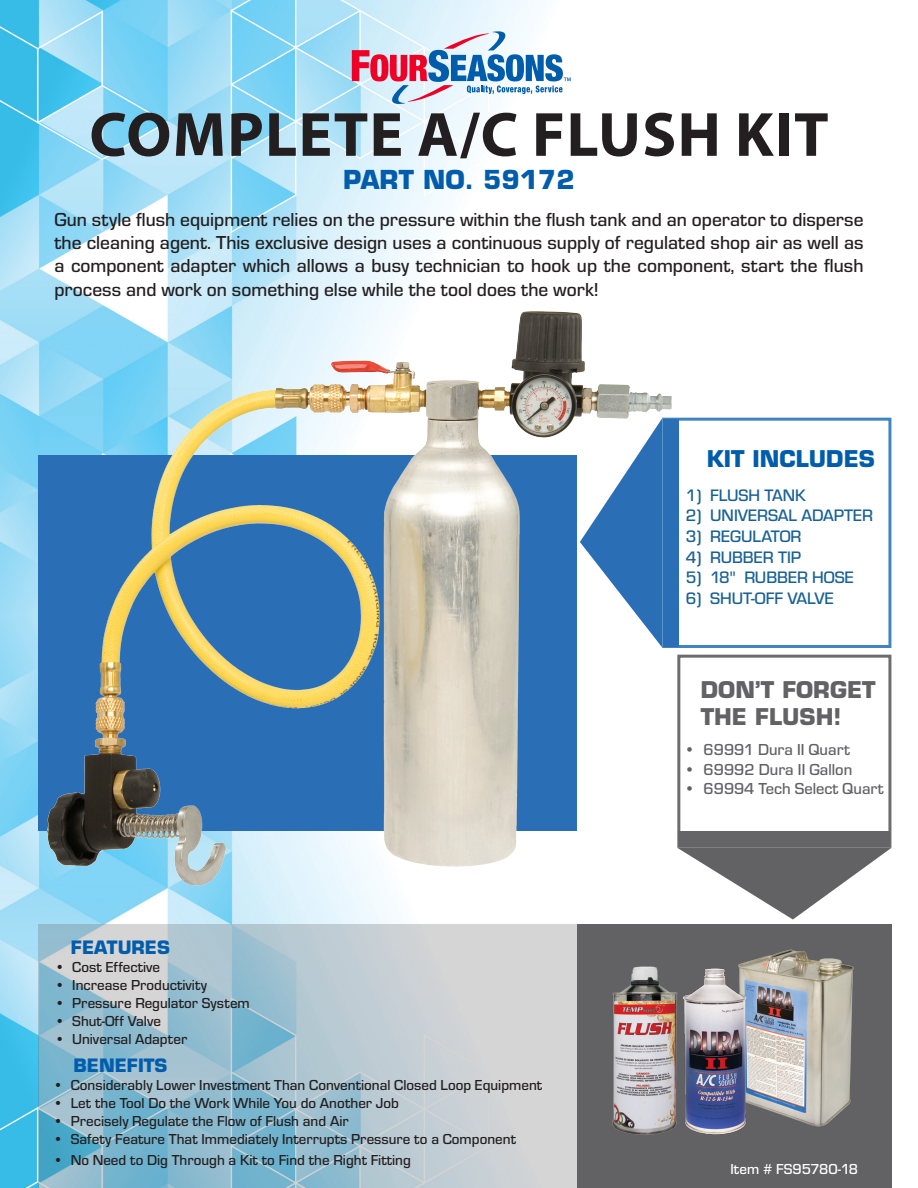
<style>
.page{position:relative;width:918px;height:1188px;background:#fff}
.page>*{position:absolute;margin:0;border:0;box-sizing:border-box;transform-origin:0 0}
.t1{font:700 63px "Myriad Pro";letter-spacing:.02em;color:#231f20}
.t2{font:700 25.5px "Eurostile LT Std";color:#015dab}
.t3{font:700 22.5px "Eurostile LT Std";color:#626265}
.t4{font:700 22.5px "Eurostile LT Std";color:#015dab}
.t5{font:500 19.5px/23.4px "Eurostile TOT";color:#231f20;text-align:justify}
.t6{font:700 18px "Eurostile LT Std";color:#015dab}
.t7{font:500 17.25px "Eurostile TOT";color:#196195}
.t8{font:500 16.5px "Eurostile TOT";color:#626265}
.t9{font:500 15px "Eurostile TOT";color:#231f20}
.t10{font:500 15px "Eurostile TOT";color:#fff}
</style>
<div class="page">
<img style="left:0;top:0;width:892px;height:1188px">
<svg style="left:38px;top:925px;width:539px;height:263px;background:#adc6d1"></svg>
<div style="left:577px;top:925px;width:314px;height:263px;background:#626265"></div>
<div style="left:662px;top:418px;width:229px;height:230px;background:#fff"></div>
<div style="left:664px;top:419px;width:15px;height:227px;background:#2a6eb6"></div>
<img style="left:46px;top:309px;width:627px;height:578px">
<img style="left:612px;top:966px;width:66px;height:169px">
<img style="left:738px;top:949px;width:116px;height:178px">
<img style="left:683px;top:967px;width:69px;height:168px">
<svg style="left:580px;top:418px;width:82px;height:229px"></svg>
<div style="left:677px;top:655px;width:214px;height:193px;background:#fff;border:3px solid #3c3c3d"></div>
<div style="left:679px;top:831px;width:211px;height:15px;background:#656568"></div>
<svg style="left:677px;top:848px;width:214px;height:72px"></svg>
<svg style="left:352px;top:31px;width:219px;height:73px"></svg>
<p class="t1" style="left:89px;top:94px;width:741px">COMPLETE A/C FLUSH KIT</p>
<p class="t2" style="left:343px;top:164px;width:233px">PART NO. 59172</p>
<p class="t5" style="left:54px;top:208px;width:811px">Gun style flush equipment relies on the pressure within the flush tank and an operator to disperse the cleaning agent. This exclusive design uses a continuous supply of regulated shop air as well as a component adapter which allows a busy technician to hook up the component, start the flush process and work on something else while the tool does the work!</p>
<p class="t4" style="left:707px;top:444px;width:170px">KIT INCLUDES</p>
<p class="t7" style="left:686px;top:486px;width:122px">1) FLUSH TANK</p>
<p class="t7" style="left:686px;top:506px;width:189px">2) UNIVERSAL ADAPTER</p>
<p class="t7" style="left:686px;top:527px;width:117px">3) REGULATOR</p>
<p class="t7" style="left:686px;top:548px;width:117px">4) RUBBER TIP</p>
<p class="t7" style="left:686px;top:568px;width:170px">5) 18" RUBBER HOSE</p>
<p class="t7" style="left:686px;top:589px;width:149px">6) SHUT-OFF VALVE</p>
<p class="t3" style="left:701px;top:676px;width:176px">DON’T FORGET</p>
<p class="t3" style="left:701px;top:703px;width:142px">THE FLUSH!</p>
<p class="t6" style="left:71px;top:936px;width:101px">FEATURES</p>
<p class="t9" style="left:55px;top:959px;width:107px">• Cost Effective</p>
<p class="t9" style="left:55px;top:977px;width:154px">• Increase Productivity</p>
<p class="t9" style="left:55px;top:995px;width:197px">• Pressure Regulator System</p>
<p class="t9" style="left:55px;top:1013px;width:108px">• Shut-Off Valve</p>
<p class="t9" style="left:55px;top:1031px;width:134px">• Universal Adapter</p>
<p class="t6" style="left:74px;top:1054px;width:95px">BENEFITS</p>
<p class="t9" style="left:53px;top:1077px;width:491px">• Considerably Lower Investment Than Conventional Closed Loop Equipment</p>
<p class="t9" style="left:53px;top:1095px;width:347px">• Let the Tool Do the Work While You do Another Job</p>
<p class="t9" style="left:53px;top:1113px;width:297px">• Precisely Regulate the Flow of Flush and Air</p>
<p class="t9" style="left:53px;top:1131px;width:464px">• Safety Feature That Immediately Interrupts Pressure to a Component</p>
<p class="t9" style="left:53px;top:1152px;width:359px">• No Need to Dig Through a Kit to Find the Right Fitting</p>
<p class="t8" style="left:684px;top:741px;width:167px">• 69991 Dura II Quart</p>
<p class="t8" style="left:684px;top:760px;width:170px">• 69992 Dura II Gallon</p>
<p class="t8" style="left:684px;top:780px;width:201px">• 69994 Tech Select Quart</p>
<p class="t10" style="left:730px;top:1161px;width:129px">Item # FS95780-18</p>
</div>
